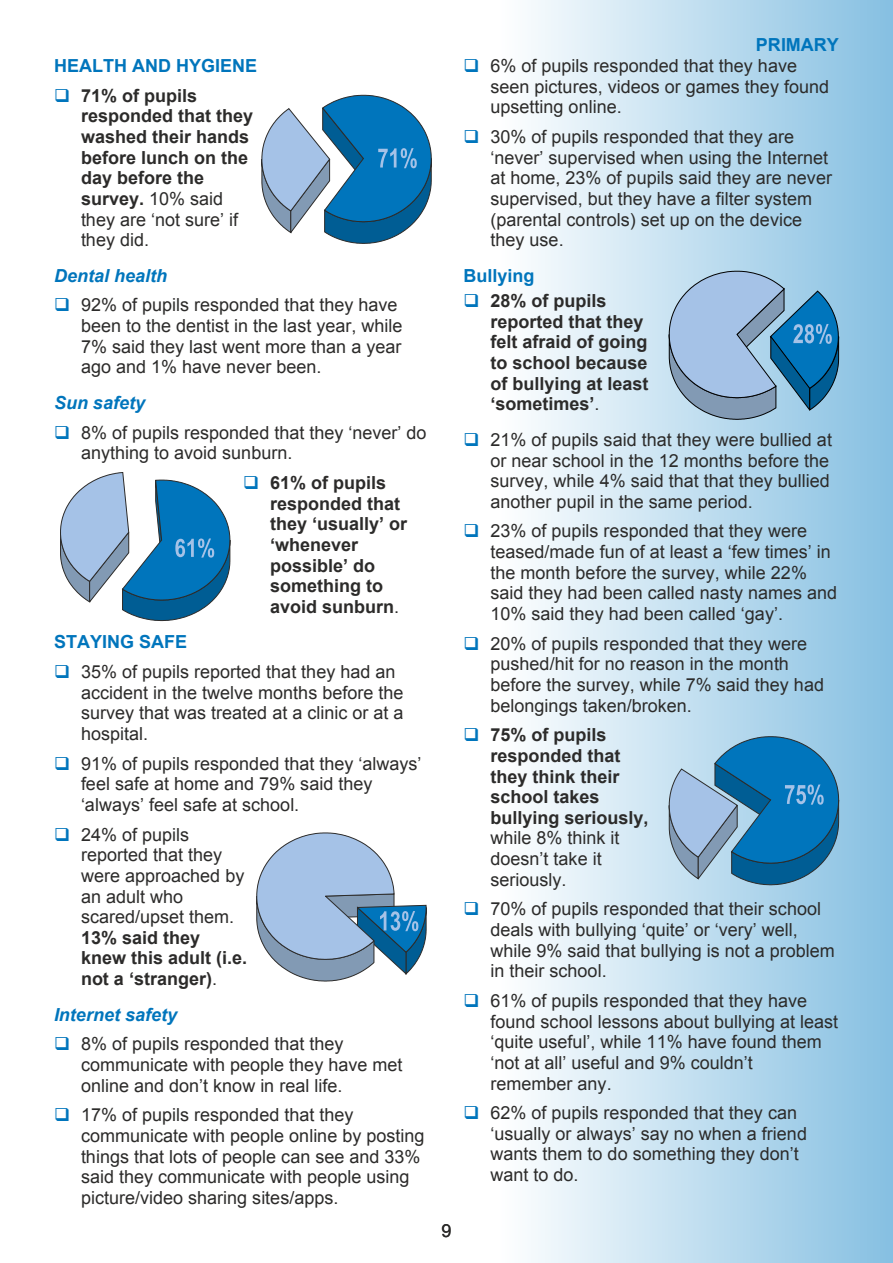
<style>
.page{position:relative;width:893px;height:1263px;background:#fff}
.page>*{position:absolute;margin:0;border:0;box-sizing:border-box;transform-origin:0 0}
.t1{font:18px/20.7px "Arial";color:#2c2b2a}
.t2{font:700 18px/20.7px "Arial";color:#2c2b2a}
.t3{font:700 18px "Arial";color:#0075bc}
.t4{font:italic 700 18px "Arial";color:#0075bc}
.s1{color:#0075bc}
.s2{font-weight:400}
</style>
<div class="page">
<svg style="left:261px;top:95px;width:171px;height:149px"></svg>
<svg style="left:60px;top:472px;width:171px;height:149px"></svg>
<svg style="left:256px;top:832px;width:171px;height:150px"></svg>
<svg style="left:668px;top:270px;width:171px;height:150px"></svg>
<svg style="left:668px;top:736px;width:171px;height:149px"></svg>
<p class="t3" style="left:54px;top:59px;width:205px">HEALTH AND HYGIENE</p>
<p class="t2" style="left:81px;top:87px;width:174px;text-indent:-27px"><span class="s1">❑</span> 71% of pupils responded that they washed their hands before lunch on the day before the survey. <span class="s2">10% said they are ‘not sure’ if they did.</span></p>
<p class="t4" style="left:54px;top:269px;width:115px">Dental health</p>
<p class="t1" style="left:81px;top:296px;width:323px;text-indent:-27px"><span class="s1">❑</span> 92% of pupils responded that they have been to the dentist in the last year, while 7% said they last went more than a year ago and 1% have never been.</p>
<p class="t4" style="left:54px;top:396px;width:93px">Sun safety</p>
<p class="t1" style="left:81px;top:424px;width:347px;text-indent:-27px"><span class="s1">❑</span> 8% of pupils responded that they ‘never’ do anything to avoid sunburn.</p>
<p class="t2" style="left:270px;top:474px;width:139px;text-indent:-27px"><span class="s1">❑</span> 61% of pupils responded that they ‘usually’ or ‘whenever possible’ do something to avoid sunburn<span class="s2">.</span></p>
<p class="t3" style="left:54px;top:635px;width:135px">STAYING SAFE</p>
<p class="t1" style="left:81px;top:663px;width:324px;text-indent:-27px"><span class="s1">❑</span> 35% of pupils reported that they had an accident in the twelve months before the survey that was treated at a clinic or at a hospital.</p>
<p class="t1" style="left:81px;top:755px;width:342px;text-indent:-27px"><span class="s1">❑</span> 91% of pupils responded that they ‘always’ feel safe at home and 79% said they ‘always’ feel safe at school.</p>
<p class="t1" style="left:81px;top:825px;width:165px;text-indent:-27px"><span class="s1">❑</span> 24% of pupils reported that they were approached by an adult who scared/upset them.</p>
<p class="t2" style="left:81px;top:929px;width:168px">13% said they knew this adult (i.e. not a ‘stranger)<span class="s2">.</span></p>
<p class="t4" style="left:54px;top:1007px;width:125px">Internet safety</p>
<p class="t1" style="left:81px;top:1035px;width:323px;text-indent:-27px"><span class="s1">❑</span> 8% of pupils responded that they communicate with people they have met online and don’t know in real life.</p>
<p class="t1" style="left:81px;top:1106px;width:345px;text-indent:-27px"><span class="s1">❑</span> 17% of pupils responded that they communicate with people online by posting things that lots of people can see and 33% said they communicate with people using picture/video sharing sites/apps.</p>
<p class="t3" style="left:756px;top:37px;width:84px">PRIMARY</p>
<p class="t1" style="left:490px;top:57px;width:340px;text-indent:-27px"><span class="s1">❑</span> 6% of pupils responded that they have seen pictures, videos or games they found upsetting online.</p>
<p class="t1" style="left:490px;top:128px;width:343px;text-indent:-27px"><span class="s1">❑</span> 30% of pupils responded that they are ‘never’ supervised when using the Internet at home, 23% of pupils said they are never supervised, but they have a filter system (parental controls) set up on the device they use.</p>
<p class="t3" style="left:463px;top:269px;width:72px">Bullying</p>
<p class="t2" style="left:490px;top:292px;width:160px;text-indent:-27px"><span class="s1">❑</span> 28% of pupils reported that they felt afraid of going to school because of bullying at least ‘sometimes’<span class="s2">.</span></p>
<p class="t1" style="left:490px;top:431px;width:343px;text-indent:-27px"><span class="s1">❑</span> 21% of pupils said that they were bullied at or near school in the 12 months before the survey, while 4% said that that they bullied another pupil in the same period.</p>
<p class="t1" style="left:490px;top:522px;width:348px;text-indent:-27px"><span class="s1">❑</span> 23% of pupils responded that they were teased/made fun of at least a ‘few times’ in the month before the survey, while 22% said they had been called nasty names and 10% said they had been called ‘gay’.</p>
<p class="t1" style="left:490px;top:635px;width:335px;text-indent:-27px"><span class="s1">❑</span> 20% of pupils responded that they were pushed/hit for no reason in the month before the survey, while 7% said they had belongings taken/broken.</p>
<p class="t2" style="left:490px;top:726px;width:160px;text-indent:-27px"><span class="s1">❑</span> 75% of pupils responded that they think their school takes bullying seriously,</p>
<p class="t1" style="left:490px;top:829px;width:131px">while 8% think it doesn’t take it seriously.</p>
<p class="t1" style="left:490px;top:900px;width:346px;text-indent:-27px"><span class="s1">❑</span> 70% of pupils responded that their school deals with bullying ‘quite’ or ‘very’ well, while 9% said that bullying is not a problem in their school.</p>
<p class="t1" style="left:490px;top:992px;width:349px;text-indent:-27px"><span class="s1">❑</span> 61% of pupils responded that they have found school lessons about bullying at least ‘quite useful’, while 11% have found them ‘not at all’ useful and 9% couldn’t remember any.</p>
<p class="t1" style="left:490px;top:1104px;width:318px;text-indent:-27px"><span class="s1">❑</span> 62% of pupils responded that they can ‘usually or always’ say no when a friend wants them to do something they don’t want to do.</p>
<p class="t1" style="left:441px;top:1222px;width:12px">9</p>
</div>
